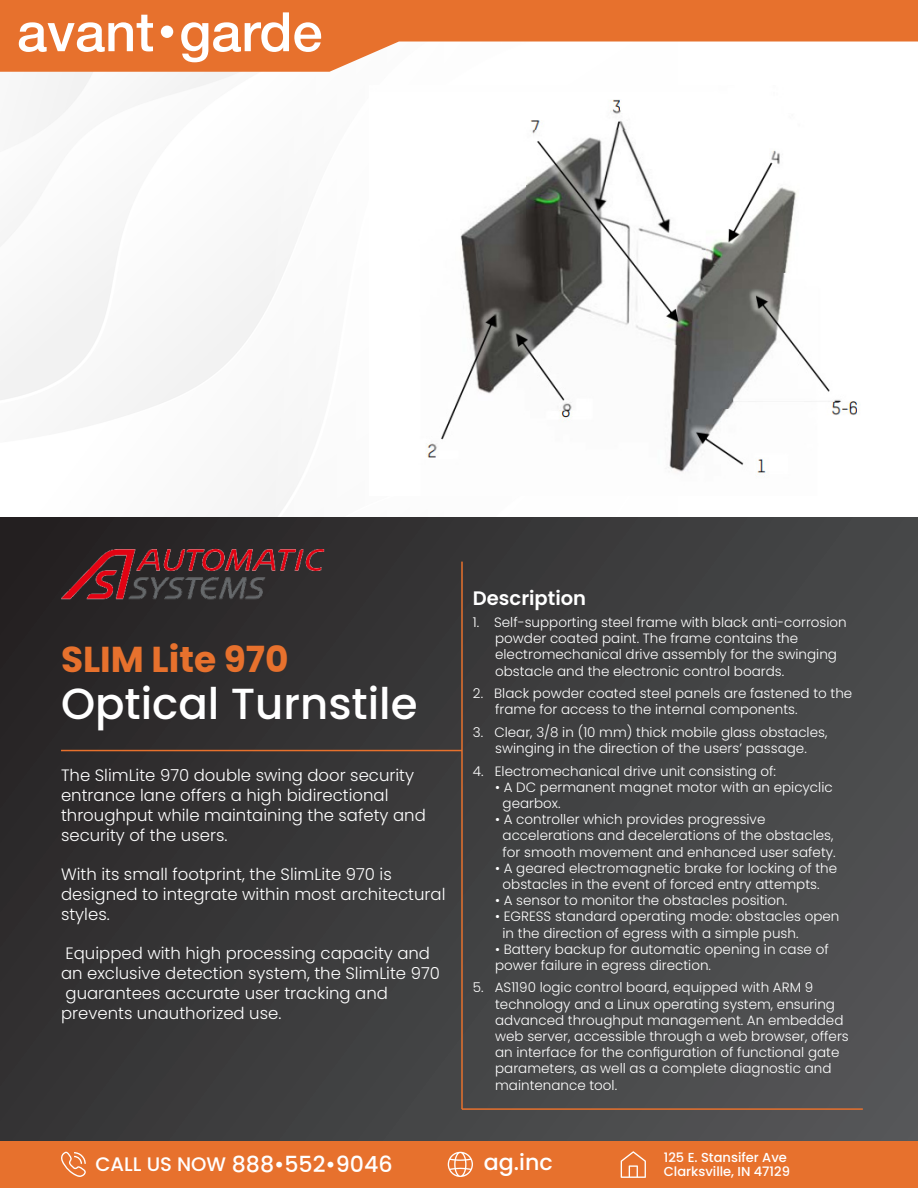
<style>
.page{position:relative;width:918px;height:1188px;background:#fff}
.page>*{position:absolute;margin:0;border:0;box-sizing:border-box;transform-origin:0 0}
.t1{font:500 43.5px "Poppins";color:#fff}
.t2{font:700 36px "Poppins";color:#e7712d}
.t3{font:500 22.2px "Poppins";color:#fff}
.t4{font:600 19.5px "Poppins";color:#fff}
.t5{font:300 16.5px/19.8px "Poppins";color:#fff}
.t6{font:300 13.5px "Poppins";color:#fff}
.t7{font:500 13.05px "Poppins";color:#fff}
.s1{font-size:19.5px}
</style>
<div class="page">
<div style="left:0;top:517px;width:918px;height:671px;background:linear-gradient(to right,#2d2a2b,#4f5152)"></div>
<hr style="left:461px;top:562px;width:2px;height:547px;background:#e7712d">
<hr style="left:61px;top:750px;width:401px;height:1px;background:#e7712d">
<div style="left:0;top:1142px;width:918px;height:46px;background:#e7712d"></div>
<hr style="left:462px;top:1108px;width:401px;height:2px;background:#e7712d">
<svg style="left:61px;top:1152px;width:25px;height:25px"></svg>
<svg style="left:448px;top:1152px;width:25px;height:25px"></svg>
<svg style="left:621px;top:1151px;width:25px;height:27px"></svg>
<svg style="left:0;top:0;width:918px;height:72px;fill:#e7712d"></svg>
<svg style="left:19px;top:15px;width:134px;height:37px"></svg>
<svg style="left:181px;top:12px;width:140px;height:50px"></svg>
<div style="left:161px;top:26px;width:12px;height:12px;background:#fff;border-radius:50%"></div>
<img style="left:61px;top:538px;width:284px;height:73px">
<img style="left:425px;top:99px;width:435px;height:383px">
<p class="t2" style="left:61px;top:639px;width:229px">SLIM Lite 970</p>
<p class="t1" style="left:61px;top:678px;width:358px">Optical Turnstile</p>
<p class="t5" style="left:61px;top:766px;width:355px">The SlimLite 970 double swing door security</p>
<p class="t5" style="left:61px;top:785px;width:329px">entrance lane offers a high bidirectional</p>
<p class="t5" style="left:61px;top:805px;width:366px">throughput while maintaining the safety and</p>
<p class="t5" style="left:61px;top:825px;width:168px">security of the users.</p>
<p class="t5" style="left:61px;top:865px;width:332px">With its small footprint, the SlimLite 970 is</p>
<p class="t5" style="left:61px;top:884px;width:386px">designed to integrate within most architectural</p>
<p class="t5" style="left:61px;top:904px;width:50px">styles.</p>
<p class="t5" style="left:61px;top:944px;width:380px">Equipped with high processing capacity and an exclusive detection system, the SlimLite 970</p>
<p class="t5" style="left:61px;top:983px;width:328px">guarantees accurate user tracking and prevents unauthorized use.</p>
<p class="t4" style="left:473px;top:586px;width:115px">Description</p>
<p class="t6" style="left:473px;top:615px;width:375px">1. Self-supporting steel frame with black anti-corrosion</p>
<p class="t6" style="left:495px;top:631px;width:305px">powder coated paint. The frame contains the</p>
<p class="t6" style="left:495px;top:647px;width:343px">electromechanical drive assembly for the swinging</p>
<p class="t6" style="left:495px;top:663px;width:290px">obstacle and the electronic control boards.</p>
<p class="t6" style="left:473px;top:686px;width:381px">2. Black powder coated steel panels are fastened to the</p>
<p class="t6" style="left:495px;top:702px;width:304px">frame for access to the internal components.</p>
<p class="t6" style="left:473px;top:724px;width:356px">3. Clear, 3/8 in (10 mm) thick mobile glass obstacles,</p>
<p class="t6" style="left:495px;top:741px;width:313px">swinging in the direction of the users’ passage.</p>
<p class="t6" style="left:473px;top:763px;width:305px">4. Electromechanical drive unit consisting of:</p>
<p class="t6" style="left:495px;top:779px;width:339px">• A DC permanent magnet motor with an epicyclic</p>
<p class="t6" style="left:503px;top:795px;width:59px">gearbox.</p>
<p class="t6" style="left:495px;top:812px;width:272px">• A controller which provides progressive</p>
<p class="t6" style="left:503px;top:828px;width:332px">accelerations and decelerations of the obstacles,</p>
<p class="t6" style="left:503px;top:844px;width:335px">for smooth movement and enhanced user safety.</p>
<p class="t6" style="left:495px;top:860px;width:344px">• A geared electromagnetic brake for locking of the</p>
<p class="t6" style="left:503px;top:876px;width:318px">obstacles in the event of forced entry attempts.</p>
<p class="t6" style="left:495px;top:893px;width:294px">• A sensor to monitor the obstacles position.</p>
<p class="t6" style="left:495px;top:909px;width:346px">• EGRESS standard operating mode: obstacles open</p>
<p class="t6" style="left:503px;top:925px;width:297px">in the direction of egress with a simple push.</p>
<p class="t6" style="left:495px;top:941px;width:335px">• Battery backup for automatic opening in case of</p>
<p class="t6" style="left:495px;top:957px;width:217px">power failure in egress direction.</p>
<p class="t6" style="left:473px;top:980px;width:342px">5. AS1190 logic control board, equipped with ARM 9</p>
<p class="t6" style="left:495px;top:996px;width:341px">technology and a Linux operating system, ensuring</p>
<p class="t6" style="left:495px;top:1012px;width:350px">advanced throughput management. An embedded</p>
<p class="t6" style="left:495px;top:1029px;width:355px">web server, accessible through a web browser, offers</p>
<p class="t6" style="left:495px;top:1045px;width:346px">an interface for the configuration of functional gate</p>
<p class="t6" style="left:495px;top:1061px;width:338px">parameters, as well as a complete diagnostic and</p>
<p class="t6" style="left:495px;top:1077px;width:124px">maintenance tool.</p>
<p class="t3" style="left:95px;top:1151px;width:299px"><span class="s1">CALL US NOW</span> 888•552•9046</p>
<p class="t3" style="left:484px;top:1150px;width:70px">ag.inc</p>
<p class="t7" style="left:664px;top:1149px;width:125px">125 E. Stansifer Ave</p>
<p class="t7" style="left:664px;top:1164px;width:128px">Clarksville, IN 47129</p>
</div>
